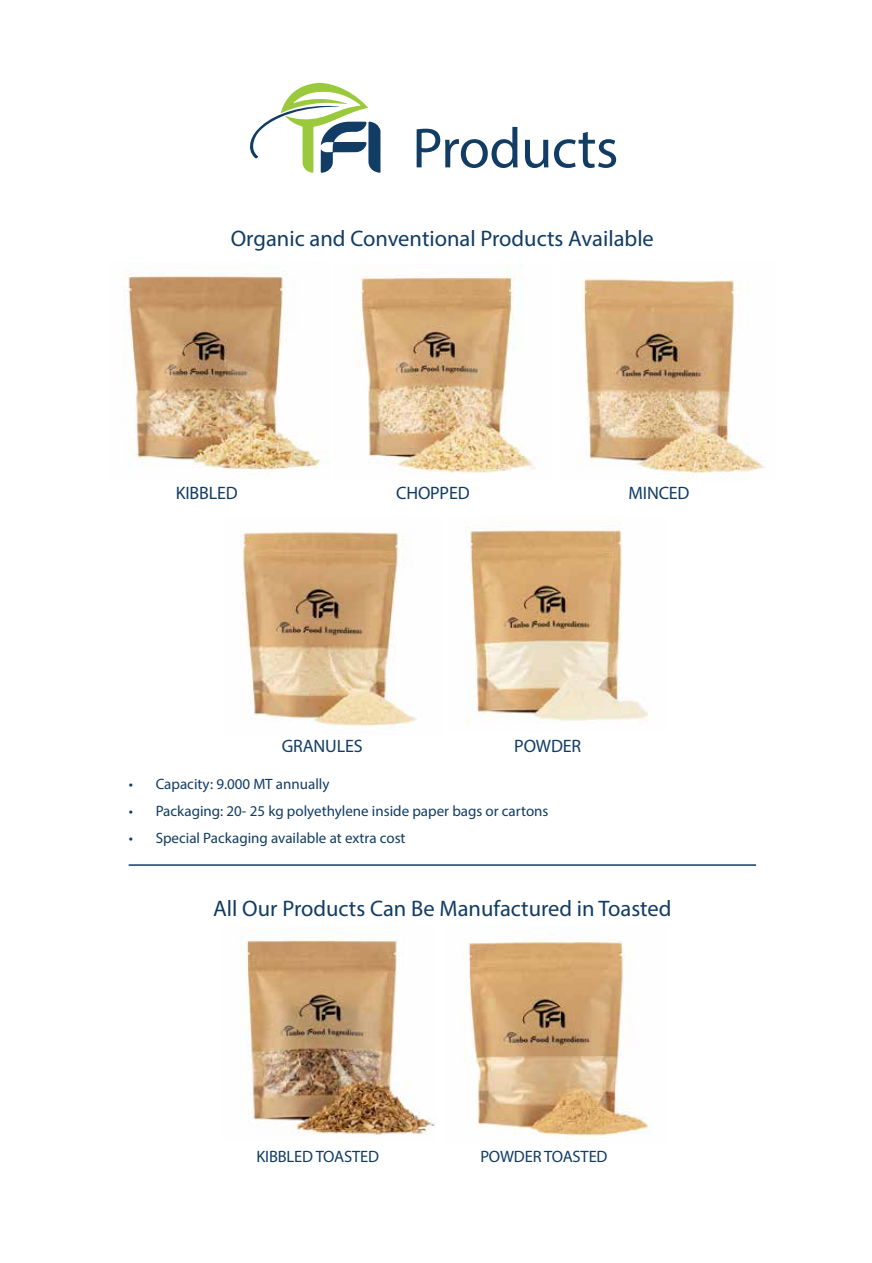
<style>
.page{position:relative;width:872px;height:1263px;background:#fff}
.page>*{position:absolute;margin:0;border:0;box-sizing:border-box;transform-origin:0 0}
.t1{font:57px "Myriad Pro";letter-spacing:-.01em;color:#113c64}
.t2{font:22.5px "Myriad Pro";color:#113c64}
.t3{font:18px "Myriad Pro";letter-spacing:-.01em;color:#113c64}
.t4{font:16.5px "Myriad Pro";letter-spacing:-.01em;color:#113c64}
.t5{font:15px "Myriad Pro";color:#113c64}
</style>
<div class="page">
<svg style="left:250px;top:82px;width:130px;height:91px"></svg>
<img style="left:461px;top:940px;width:191px;height:197px">
<img style="left:245px;top:936px;width:190px;height:199px">
<img style="left:466px;top:526px;width:182px;height:197px">
<img style="left:241px;top:531px;width:175px;height:196px">
<img style="left:359px;top:265px;width:176px;height:208px">
<img style="left:578px;top:278px;width:187px;height:197px">
<img style="left:124px;top:274px;width:205px;height:198px">
<hr style="left:129px;top:864px;width:627px;height:2px;background:#113c64">
<h1 class="t1" style="left:412px;top:113px;width:208px">Products</h1>
<h2 class="t2" style="left:231px;top:224px;width:424px">Organic and Conventional Products Available</h2>
<p class="t3" style="left:176px;top:481px;width:63px">KIBBLED</p>
<p class="t3" style="left:396px;top:481px;width:75px">CHOPPED</p>
<p class="t3" style="left:628px;top:481px;width:63px">MINCED</p>
<p class="t3" style="left:282px;top:735px;width:82px">GRANULES</p>
<p class="t3" style="left:514px;top:735px;width:68px">POWDER</p>
<p class="t5" style="left:129px;top:775px;width:6px">•</p>
<p class="t5" style="left:156px;top:775px;width:175px">Capacity: 9.000 MT annually</p>
<p class="t5" style="left:129px;top:802px;width:6px">•</p>
<p class="t5" style="left:156px;top:802px;width:394px">Packaging: 20- 25 kg polyethylene inside paper bags or cartons</p>
<p class="t5" style="left:129px;top:829px;width:6px">•</p>
<p class="t5" style="left:156px;top:829px;width:251px">Special Packaging available at extra cost</p>
<h2 class="t2" style="left:213px;top:894px;width:460px">All Our Products Can Be Manufactured in Toasted</h2>
<p class="t4" style="left:256px;top:1146px;width:124px">KIBBLED TOASTED</p>
<p class="t4" style="left:480px;top:1146px;width:129px">POWDER TOASTED</p>
</div>
